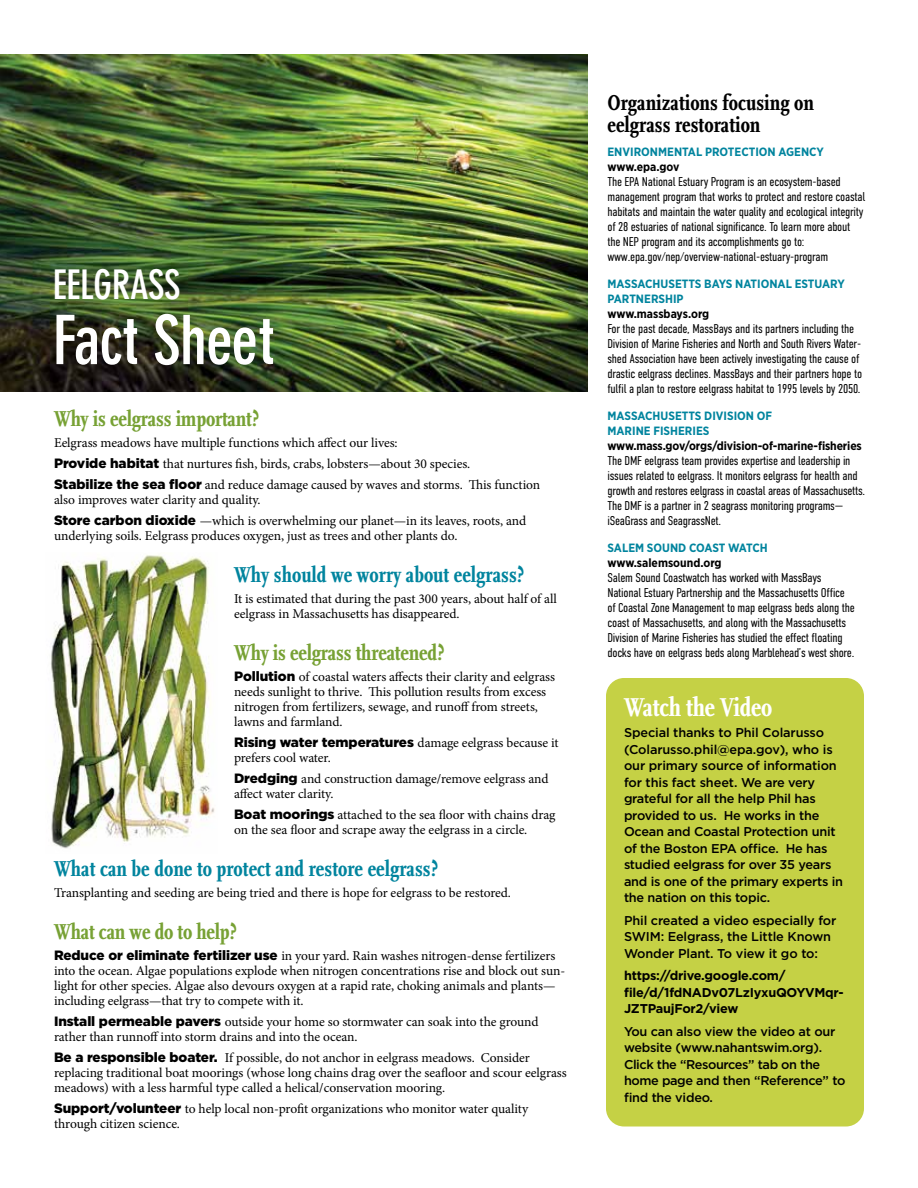
<style>
.page{position:relative;width:918px;height:1188px;background:#fff}
.page>*{position:absolute;margin:0;border:0;box-sizing:border-box;transform-origin:0 0}
.t1{font:700 condensed 67.05px "DIN Neuzeit Grotesk Std";letter-spacing:-.01em;color:#fff}
.t2{font:700 condensed 40.2px "DIN Neuzeit Grotesk Std";letter-spacing:-.01em;color:#fff}
.t3{font:700 condensed 27px "Scala OT";letter-spacing:-.01em;color:#fff}
.t4{font:700 condensed 22.5px "Scala OT";color:#00849e}
.t5{font:700 condensed 22.5px "Scala OT";letter-spacing:-.01em;color:#77a134}
.t6{font:700 condensed 22.5px/22.5px "Scala OT";color:#000}
.t7{font:13.5px/15px "Minion Pro";letter-spacing:-.005em;color:#000}
.t8{font:900 13.5px "Gotham";letter-spacing:-.005em;color:#000}
.t9{font:300 12.75px/15px "DIN Condensed";letter-spacing:-.02em;color:#000}
.t10{font:500 12.75px/16.5px "Gotham";letter-spacing:-.02em;color:#000}
.t11{font:700 12.75px/16.5px "Gotham";letter-spacing:-.02em;color:#000}
.t12{font:700 12px/15px "Gotham Narrow";color:#00849e}
.t13{font:700 12px "Gotham Narrow";letter-spacing:-.01em;color:#000}
.s1{font-family:"Gotham";font-weight:900}
.s2{font-family:"Minion Pro";font-weight:400}
</style>
<div class="page">
<img style="left:0;top:54px;width:588px;height:338px">
<div style="left:606px;top:678px;width:258px;height:448px;background:#c5d145;border-radius:18px"></div>
<img style="left:51px;top:555px;width:164px;height:294px">
<h2 class="t2" style="left:53px;top:262px;width:129px">EELGRASS</h2>
<h1 class="t1" style="left:53px;top:302px;width:223px">Fact Sheet</h1>
<h3 class="t5" style="left:54px;top:406px;width:207px">Why is eelgrass important?</h3>
<p class="t7" style="left:54px;top:432px;width:488px;line-height:21px">Eelgrass meadows have multiple functions which affect our lives:<br><span class="s1">Provide habitat</span> that nurtures fish, birds, crabs, lobsters—about 30 species.<br><span class="s1">Stabilize the sea floor</span> and reduce damage caused by waves and storms. This function</p>
<p class="t7" style="left:54px;top:489px;width:474px;line-height:21px">also improves water clarity and quality.<br><span class="s1">Store carbon dioxide</span> —which is overwhelming our planet—in its leaves, roots, and</p>
<p class="t7" style="left:54px;top:528px;width:405px">underlying soils. Eelgrass produces oxygen, just as trees and other plants do.</p>
<h3 class="t4" style="left:234px;top:562px;width:292px">Why should we worry about eelgrass?</h3>
<p class="t7" style="left:234px;top:591px;width:324px">It is estimated that during the past 300 years, about half of all eelgrass in Massachusetts has disappeared.</p>
<h3 class="t5" style="left:234px;top:640px;width:212px">Why is eelgrass threatened?</h3>
<p class="t7" style="left:234px;top:669px;width:323px"><span class="s1">Pollution</span> of coastal waters affects their clarity and eelgrass needs sunlight to thrive. This pollution results from excess nitrogen from fertilizers, sewage, and runoff from streets, lawns and farmland.</p>
<p class="t8" style="left:234px;top:733px;width:326px">Rising water temperatures <span class="s2">damage eelgrass because it</span></p>
<p class="t7" style="left:234px;top:747px;width:316px;line-height:21px">prefers cool water.<br><span class="s1">Dredging</span> and construction damage/remove eelgrass and</p>
<p class="t7" style="left:234px;top:783px;width:323px;line-height:21px">affect water clarity.<br><span class="s1">Boat moorings</span> attached to the sea floor with chains drag</p>
<p class="t7" style="left:234px;top:822px;width:295px">on the sea floor and scrape away the eelgrass in a circle.</p>
<h3 class="t4" style="left:54px;top:856px;width:386px">What can be done to protect and restore eelgrass?</h3>
<p class="t7" style="left:54px;top:885px;width:458px">Transplanting and seeding are being tried and there is hope for eelgrass to be restored.</p>
<h3 class="t5" style="left:54px;top:919px;width:185px">What can we do to help?</h3>
<p class="t7" style="left:54px;top:948px;width:513px"><span class="s1">Reduce or eliminate fertilizer use</span> in your yard. Rain washes nitrogen-dense fertilizers into the ocean. Algae populations explode when nitrogen concentrations rise and block out sun&shy;light for other species. Algae also devours oxygen at a rapid rate, choking animals and plants— including eelgrass—that try to compete with it.</p>
<p class="t7" style="left:54px;top:1014px;width:486px"><span class="s1">Install permeable pavers</span> outside your home so stormwater can soak into the ground rather than runnoff into storm drains and into the ocean.</p>
<p class="t7" style="left:54px;top:1050px;width:514px"><span class="s1">Be a responsible boater.</span> If possible, do not anchor in eelgrass meadows. Consider replacing traditional boat moorings (whose long chains drag over the seafloor and scour eelgrass meadows) with a less harmful type called a helical/conservation mooring.</p>
<p class="t7" style="left:54px;top:1101px;width:476px"><span class="s1">Support/volunteer</span> to help local non-profit organizations who monitor water quality through citizen science.</p>
<h3 class="t6" style="left:608px;top:91px;width:208px">Organizations focusing on eelgrass restoration</h3>
<p class="t12" style="left:608px;top:144px;width:218px">ENVIRONMENTAL PROTECTION AGENCY</p>
<p class="t13" style="left:608px;top:159px;width:73px">www.epa.gov</p>
<p class="t9" style="left:608px;top:174px;width:259px">The EPA National Estuary Program is an ecosystem-based management program that works to protect and restore coastal habitats and maintain the water quality and ecological integrity of 28 estuaries of national significance. To learn more about the NEP program and its accomplishments go to: www.epa.gov/nep/overview-national-estuary-program</p>
<p class="t12" style="left:608px;top:276px;width:239px">MASSACHUSETTS BAYS NATIONAL ESTUARY<br>PARTNERSHIP</p>
<p class="t13" style="left:608px;top:306px;width:103px">www.massbays.org</p>
<p class="t9" style="left:608px;top:321px;width:256px">For the past decade, MassBays and its partners including the Division of Marine Fisheries and North and South Rivers Water&shy;shed Association have been actively investigating the cause of drastic eelgrass declines. MassBays and their partners hope to fulfil a plan to restore eelgrass habitat to 1995 levels by 2050.</p>
<p class="t12" style="left:608px;top:408px;width:166px">MASSACHUSETTS DIVISION OF<br>MARINE FISHERIES</p>
<p class="t13" style="left:608px;top:438px;width:256px">www.mass.gov/orgs/division-of-marine-fisheries</p>
<p class="t9" style="left:608px;top:453px;width:259px">The DMF eelgrass team provides expertise and leadership in issues related to eelgrass. It monitors eelgrass for health and growth and restores eelgrass in coastal areas of Massachusetts.<br>The DMF is a partner in 2 seagrass monitoring programs— iSeaGrass and SeagrassNet.</p>
<p class="t12" style="left:608px;top:540px;width:162px">SALEM SOUND COAST WATCH</p>
<p class="t13" style="left:608px;top:555px;width:116px">www.salemsound.org</p>
<p class="t9" style="left:608px;top:570px;width:249px">Salem Sound Coastwatch has worked with MassBays National Estuary Partnership and the Massachusetts Office of Coastal Zone Management to map eelgrass beds along the coast of Massachusetts, and along with the Massachusetts Division of Marine Fisheries has studied the effect floating docks have on eelgrass beds along Marblehead’s west shore.</p>
<h3 class="t3" style="left:624px;top:692px;width:150px">Watch the Video</h3>
<p class="t10" style="left:624px;top:725px;width:221px">Special thanks to Phil Colarusso (Colarusso.phil@epa.gov), who is our primary source of information for this fact sheet. We are very grateful for all the help Phil has provided to us. He works in the<br>Ocean and Coastal Protection unit of the Boston EPA office. He has studied eelgrass for over 35 years and is one of the primary experts in the nation on this topic.</p>
<p class="t10" style="left:624px;top:912px;width:214px">Phil created a video especially for<br>SWIM: Eelgrass, the Little Known<br>Wonder Plant. To view it go to:</p>
<p class="t11" style="left:624px;top:968px;width:221px">https://drive.google.com/ file/d/1fdNADv07LzIyxuQOYVMqr-<br>JZTPaujFor2/view</p>
<p class="t10" style="left:624px;top:1023px;width:223px">You can also view the video at our website (www.nahantswim.org).<br>Click the “Resources” tab on the home page and then “Reference” to find the video.</p>
</div>
